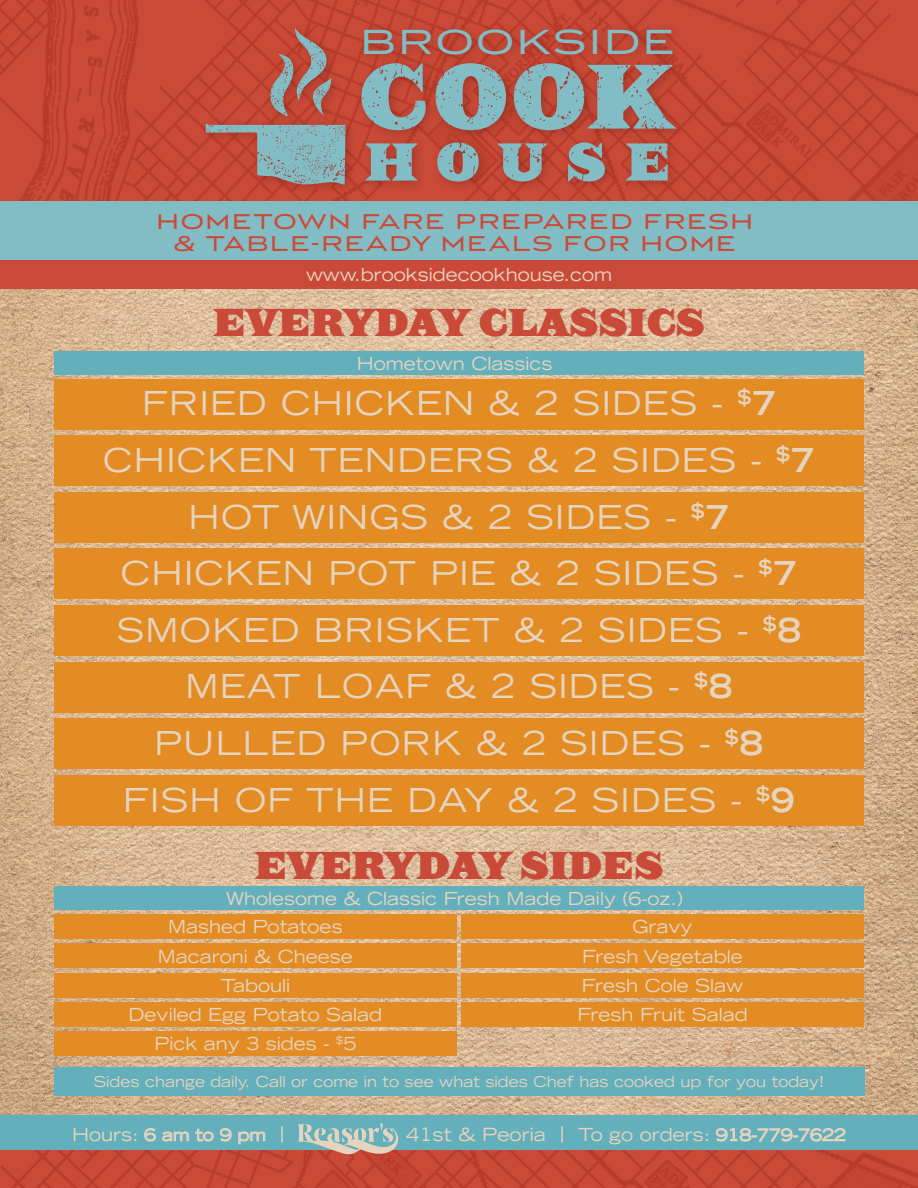
<style>
.page{position:relative;width:918px;height:1188px;background:#fff}
.page>*{position:absolute;margin:0;border:0;box-sizing:border-box;transform-origin:0 0}
.t1{font:38.7px "Luxury Gold";letter-spacing:.1em;color:#82bcc5}
.t2{font:900 36px "Saracen";color:#c94a38}
.t3{font:expanded 33px/56.6px "Trade Gothic LH";letter-spacing:.04em;color:#e6d4be;text-align:center}
.t4{font:23.85px/22.2px "Luxury Gold";letter-spacing:.1em;color:#cc4a36;text-align:center}
.t5{font:expanded 18.3px "Trade Gothic LT Std";color:#e6d4be}
.t6{font:expanded 18px "Trade Gothic LT Std";color:#e6d4be}
.t7{font:expanded 16.5px "Trade Gothic LT Std";color:#e6d4be}
.t8{font:expanded 15px "Trade Gothic LT Std";color:#e6d4be}
.s1{font-family:"Trade Gothic LT Std";font-weight:700}
.s2{font-size:18px}
</style>
<div class="page">
<img style="left:0;top:289px;width:918px;height:827px">
<img style="left:0;top:0;width:918px;height:201px">
<div style="left:0;top:201px;width:918px;height:59px;background:#82bcc5"></div>
<img style="left:196px;top:17px;width:497px;height:184px">
<svg style="left:206px;top:28px;width:470px;height:167px;background:#a96d64"></svg>
<img style="left:351px;top:11px;width:344px;height:69px">
<div style="left:54px;top:1067px;width:810px;height:29px;background:#63afbb"></div>
<div style="left:0;top:260px;width:918px;height:29px;background:#c94a38"></div>
<div style="left:0;top:1116px;width:918px;height:51px;background:#63afbb"></div>
<div style="left:54px;top:886px;width:810px;height:24px;background:#63afbb"></div>
<div style="left:54px;top:351px;width:810px;height:24px;background:#63afbb"></div>
<div style="left:54px;top:914px;width:403px;height:25px;background:#e38c24"></div>
<div style="left:461px;top:914px;width:403px;height:25px;background:#e38c24"></div>
<div style="left:54px;top:944px;width:403px;height:24px;background:#e38c24"></div>
<div style="left:461px;top:944px;width:403px;height:24px;background:#e38c24"></div>
<div style="left:54px;top:973px;width:403px;height:25px;background:#e38c24"></div>
<div style="left:461px;top:973px;width:403px;height:25px;background:#e38c24"></div>
<div style="left:54px;top:1002px;width:403px;height:25px;background:#e38c24"></div>
<div style="left:461px;top:1002px;width:403px;height:25px;background:#e38c24"></div>
<div style="left:54px;top:1031px;width:403px;height:25px;background:#e38c24"></div>
<img style="left:0;top:1150px;width:918px;height:38px">
<svg style="left:715px;top:1128px;width:131px;height:14px"></svg>
<svg style="left:561px;top:1126px;width:2px;height:16px"></svg>
<svg style="left:281px;top:1126px;width:2px;height:16px"></svg>
<svg style="left:298px;top:1123px;width:104px;height:33px"></svg>
<svg style="left:144px;top:1128px;width:12px;height:14px"></svg>
<svg style="left:162px;top:1131px;width:27px;height:11px"></svg>
<svg style="left:195px;top:1128px;width:37px;height:14px"></svg>
<svg style="left:238px;top:1131px;width:28px;height:14px"></svg>
<div style="left:54px;top:379px;width:810px;height:50px;background:#e38c24"></div>
<div style="left:54px;top:435px;width:810px;height:51px;background:#e38c24"></div>
<div style="left:54px;top:492px;width:810px;height:51px;background:#e38c24"></div>
<div style="left:54px;top:549px;width:810px;height:50px;background:#e38c24"></div>
<div style="left:54px;top:605px;width:810px;height:51px;background:#e38c24"></div>
<div style="left:54px;top:662px;width:810px;height:51px;background:#e38c24"></div>
<div style="left:54px;top:718px;width:810px;height:51px;background:#e38c24"></div>
<div style="left:54px;top:775px;width:810px;height:51px;background:#e38c24"></div>
<h1 class="t1" style="left:361px;top:21px;width:315px">BROOKSIDE</h1>
<h3 class="t4" style="left:157px;top:210px;width:597px">HOMETOWN FARE PREPARED FRESH &amp; TABLE-READY MEALS FOR HOME</h3>
<p class="t6" style="left:306px;top:263px;width:307px">www.brooksidecookhouse.com</p>
<h2 class="t2" style="left:214px;top:292px;width:492px">EVERYDAY CLASSICS</h2>
<p class="t6" style="left:357px;top:351px;width:197px">Hometown Classics</p>
<h3 class="t3" style="left:103px;top:374px;width:713px">FRIED CHICKEN &amp; 2 SIDES - <sup>$</sup><span class="s1">7<br></span>CHICKEN TENDERS &amp; 2 SIDES - <sup>$</sup><span class="s1">7<br></span>HOT WINGS &amp; 2 SIDES - <sup>$</sup><span class="s1">7<br></span>CHICKEN POT PIE &amp; 2 SIDES - <sup>$</sup><span class="s1">7<br></span>SMOKED BRISKET &amp; 2 SIDES - <sup>$</sup><span class="s1">8<br></span>MEAT LOAF &amp; 2 SIDES - <sup>$</sup><span class="s1">8<br></span>PULLED PORK &amp; 2 SIDES - <sup>$</sup><span class="s1">8<br></span>FISH OF THE DAY &amp; 2 SIDES - <sup>$</sup><span class="s1">9</span></h3>
<h2 class="t2" style="left:255px;top:836px;width:410px">EVERYDAY SIDES</h2>
<p class="t6" style="left:226px;top:886px;width:458px">Wholesome &amp; Classic Fresh Made Daily (6-oz.)</p>
<p class="t6" style="left:168px;top:915px;width:176px">Mashed Potatoes</p>
<p class="t6" style="left:633px;top:915px;width:62px">Gravy</p>
<p class="t6" style="left:158px;top:944px;width:197px">Macaroni &amp; Cheese</p>
<p class="t6" style="left:582px;top:944px;width:162px">Fresh Vegetable</p>
<p class="t6" style="left:221px;top:973px;width:71px">Tabouli</p>
<p class="t6" style="left:582px;top:973px;width:163px">Fresh Cole Slaw</p>
<p class="t6" style="left:129px;top:1003px;width:255px">Deviled Egg Potato Salad</p>
<p class="t6" style="left:577px;top:1003px;width:172px">Fresh Fruit Salad</p>
<p class="t6" style="left:154px;top:1032px;width:204px">Pick any 3 sides - <sup>$</sup>5</p>
<p class="t8" style="left:94px;top:1071px;width:732px">Sides change daily. Call or come in to see what sides Chef has cooked up for you today!</p>
<p class="t7" style="left:72px;top:1124px;width:195px"><span class="s2">Hours:</span> 6 am to 9 pm</p>
<p class="t5" style="left:406px;top:1122px;width:141px">41st &amp; Peoria</p>
<p class="t7" style="left:578px;top:1124px;width:269px"><span class="s2">To go orders:</span> 918-779-7622</p>
</div>
